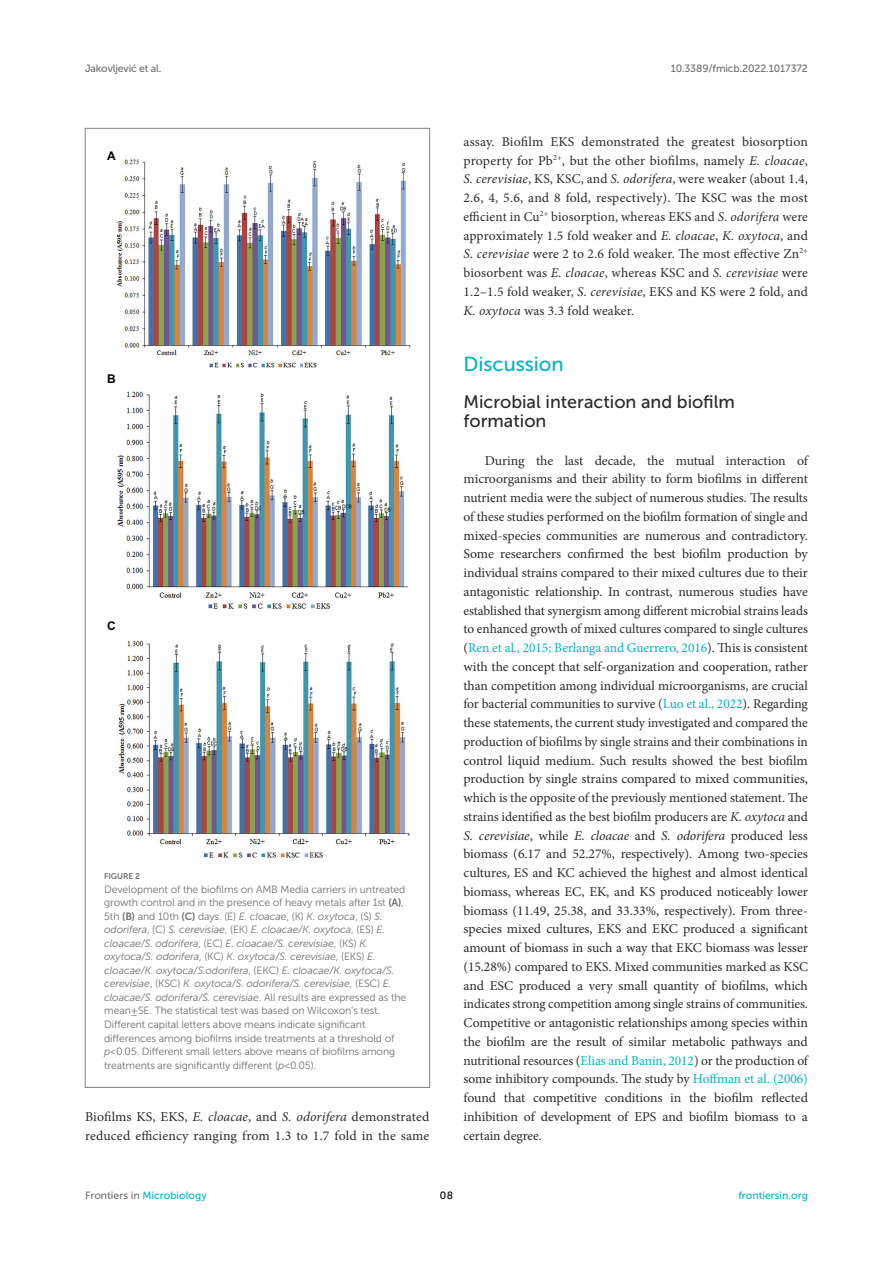
<style>
.page{position:relative;width:893px;height:1263px;background:#fff}
.page>*{position:absolute;margin:0;border:0;box-sizing:border-box;transform-origin:0 0}
.HEAD_1{font:20.25px "Museo Sans 500";color:#00b4c4}
.HEAD_2_after_HEAD_1{font:18px/18.8px "Museo Sans 500";color:#2b2b2a}
.TEXT_FLUSH{font:13.5px/18.8px "Minion Pro";letter-spacing:-.01em;color:#2b2b2a;text-align:justify}
.TEXT{font:13.5px/18.8px "Minion Pro";letter-spacing:.01em;color:#2b2b2a}
.t1{font:700 12px "Arial";color:#000}
.FIG_LEG{font:10.5px/13.5px "Museo Sans 300";letter-spacing:-.01em;color:#706f70}
.t2{font:10.5px "Museo Sans 500";letter-spacing:-.015em;color:#706f70}
.t3{font:10.5px "Museo Sans 500";color:#00b4c4}
.t4{font:10.5px "Museo Sans 500";color:#000}
.FIG_HD{font:8.25px "Museo Sans 700";letter-spacing:-.01em;color:#706f70}
.s1{font-family:"Museo Sans 700"}
.s2{font-style:italic}
.s3{color:#00b4c4}
.s4{color:#706f70}
</style>
<div class="page">
<img style="left:116px;top:159px;width:295px;height:700px">
<p class="t2" style="left:85px;top:63px;width:78px">Jakovljević et al.</p>
<p class="t2" style="left:671px;top:63px;width:139px">10.3389/fmicb.2022.1017372</p>
<p class="t1" style="left:107px;top:147px;width:10px">A</p>
<p class="t1" style="left:107px;top:370px;width:10px">B</p>
<p class="t1" style="left:107px;top:617px;width:10px">C</p>
<p class="FIG_HD" style="left:104px;top:872px;width:37px">FIGURE 2</p>
<p class="FIG_LEG" style="left:104px;top:883px;width:304px">Development of the biofilms on AMB Media carriers in untreated growth control and in the presence of heavy metals after 1st <span class="s1">(A)</span>, 5th <span class="s1">(B)</span> and 10th <span class="s1">(C)</span> days. (E) <span class="s2">E. cloacae</span>, (K) <span class="s2">K. oxytoca</span>, (S) <span class="s2">S. odorifera</span>, (C) <span class="s2">S. cerevisiae</span>, (EK) <span class="s2">E. cloacae/K. oxytoca</span>, (ES) <span class="s2">E. cloacae/S. odorifera</span>, (EC) <span class="s2">E. cloacae/S. cerevisiae</span>, (KS) <span class="s2">K. oxytoca/S. odorifera</span>, (KC) <span class="s2">K. oxytoca/S. cerevisiae</span>, (EKS) <span class="s2">E. cloacae/K. oxytoca/S.odorifera</span>, (EKC) <span class="s2">E. cloacae/K. oxytoca/S. cerevisiae</span>, (KSC) <span class="s2">K. oxytoca/S. odorifera/S. cerevisiae,</span> (ESC) <span class="s2">E. cloacae/S. odorifera/S. cerevisiae</span>. All results are expressed as the mean ± SE. The statistical test was based on Wilcoxon’s test.<br>Different capital letters above means indicate significant differences among biofilms inside treatments at a threshold of<br><span class="s2">p</span> &lt; 0.05. Different small letters above means of biofilms among treatments are significantly different (<span class="s2">p</span> &lt; 0.05).</p>
<p class="TEXT" style="left:85px;top:1107px;width:346px">Biofilms KS, EKS, <span class="s2">E. cloacae</span>, and <span class="s2">S. odorifera</span> demonstrated reduced efficiency ranging from 1.3 to 1.7 fold in the same</p>
<p class="TEXT" style="left:463px;top:132px;width:346px;text-align:justify">assay. Biofilm EKS demonstrated the greatest biosorption property for Pb<sup>2+</sup>, but the other biofilms, namely <span class="s2">E. cloacae</span>, <span class="s2">S. cerevisiae</span>, KS, KSC, and <span class="s2">S. odorifera</span>, were weaker (about 1.4, 2.6, 4, 5.6, and 8 fold, respectively). The KSC was the most efficient in Cu<sup>2+</sup> biosorption, whereas EKS and <span class="s2">S. odorifera</span> were approximately 1.5 fold weaker and <span class="s2">E. cloacae</span>, <span class="s2">K. oxytoca</span>, and <span class="s2">S. cerevisiae</span> were 2 to 2.6 fold weaker. The most effective Zn<sup>2+ </sup>biosorbent was <span class="s2">E. cloacae</span>, whereas KSC and <span class="s2">S. cerevisiae</span> were 1.2–1.5 fold weaker, <span class="s2">S. cerevisiae</span>, EKS and KS were 2 fold, and <span class="s2">K. oxytoca</span> was 3.3 fold weaker.</p>
<p class="HEAD_1" style="left:463px;top:353px;width:102px">Discussion</p>
<p class="HEAD_2_after_HEAD_1" style="left:463px;top:393px;width:273px">Microbial interaction and biofilm formation</p>
<p class="TEXT_FLUSH" style="left:463px;top:451px;width:346px;text-indent:21px">During the last decade, the mutual interaction of microorganisms and their ability to form biofilms in different nutrient media were the subject of numerous studies. The results of these studies performed on the biofilm formation of single and mixed-species communities are numerous and contradictory.<br>Some researchers confirmed the best biofilm production by individual strains compared to their mixed cultures due to their antagonistic relationship. In contrast, numerous studies have established that synergism among different microbial strains leads to enhanced growth of mixed cultures compared to single cultures (<span class="s3">Ren et al., 2015; Berlanga and Guerrero, 2016</span>). This is consistent with the concept that self-organization and cooperation, rather than competition among individual microorganisms, are crucial for bacterial communities to survive (<span class="s3">Luo et al., 2022</span>). Regarding these statements, the current study investigated and compared the production of biofilms by single strains and their combinations in control liquid medium. Such results showed the best biofilm production by single strains compared to mixed communities, which is the opposite of the previously mentioned statement. The strains identified as the best biofilm producers are <span class="s2">K. oxytoca</span> and <span class="s2">S. cerevisiae</span>, while <span class="s2">E. cloacae</span> and <span class="s2">S. odorifera</span> produced less biomass (6.17 and 52.27%, respectively). Among two-species cultures, ES and KC achieved the highest and almost identical biomass, whereas EC, EK, and KS produced noticeably lower biomass (11.49, 25.38, and 33.33%, respectively). From three&shy;species mixed cultures, EKS and EKC produced a significant amount of biomass in such a way that EKC biomass was lesser (15.28%) compared to EKS. Mixed communities marked as KSC and ESC produced a very small quantity of biofilms, which indicates strong competition among single strains of communities.<br>Competitive or antagonistic relationships among species within the biofilm are the result of similar metabolic pathways and nutritional resources (<span class="s3">Elias and Banin, 2012</span>) or the production of some inhibitory compounds. The study by <span class="s3">Hoffman et al. (2006) </span>found that competitive conditions in the biofilm reflected inhibition of development of EPS and biofilm biomass to a certain degree.</p>
<p class="t3" style="left:85px;top:1190px;width:123px"><span class="s4">Frontiers in</span> Microbiology</p>
<p class="t4" style="left:440px;top:1190px;width:15px">08</p>
<p class="t3" style="left:738px;top:1190px;width:71px">frontiersin.org</p>
</div>
